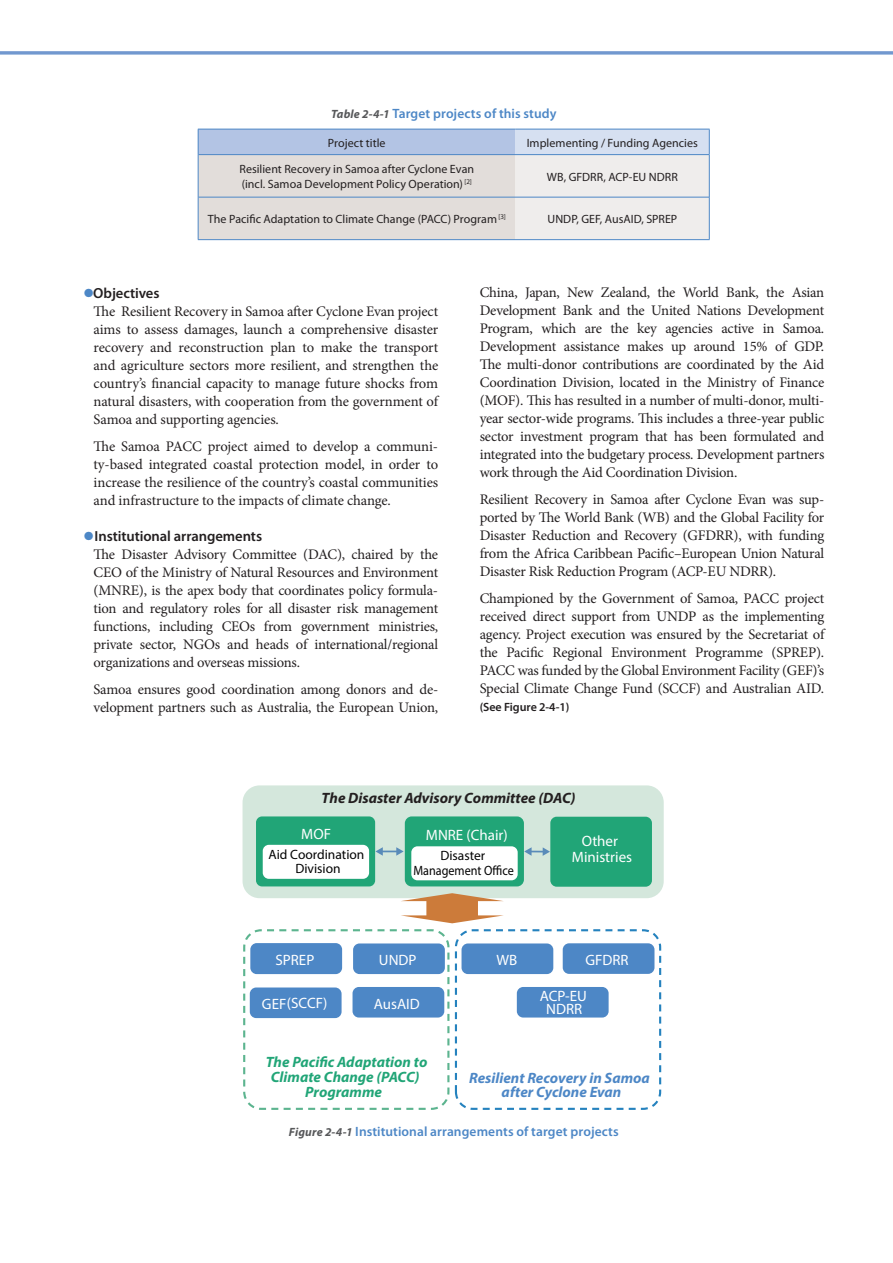
<style>
.page{position:relative;width:893px;height:1263px;background:#fff}
.page>*{position:absolute;margin:0;border:0;box-sizing:border-box;transform-origin:0 0}
.t1{font:15px/12.9px "Myriad Pro";color:#fff;text-align:center}
.t2{font:italic 700 15px/15.5px "Myriad Pro";color:#21a577;text-align:center}
.t3{font:italic 700 15px/14.4px "Myriad Pro";color:#4d87c6;text-align:center}
.t4{font:italic 700 15px "Myriad Pro";color:#231f20}
.t5{font:14.7px/18px "Minion Pro";letter-spacing:-.015em;color:#231f20;text-align:justify}
.t6{font:600 14.7px "Myriad Pro";letter-spacing:-.005em;color:#231f20}
.t7{font:600 13.5px "Myriad Pro";letter-spacing:.005em;color:#4d87c6}
.t8{font:13.5px/14.1px "Myriad Pro";color:#030303;text-align:center}
.t9{font:12px/15px "Myriad Pro";letter-spacing:.005em;color:#231f20}
.t10{font:600 12px "Myriad Pro";letter-spacing:-.005em;color:#231f20}
.s1{font-weight:700;font-style:italic;font-size:12px;color:#57585a}
.s2{color:#4d87c6}
</style>
<div class="page">
<svg style="left:0;top:51px;width:892px;height:4px;background:#85a7d5"></svg>
<svg style="left:198px;top:129px;width:512px;height:111px;background:#dadce1"></svg>
<hr style="left:198px;top:155px;width:1px;height:42px;background:#4d87c6">
<hr style="left:709px;top:155px;width:1px;height:42px;background:#4d87c6">
<hr style="left:198px;top:197px;width:1px;height:42px;background:#4d87c6">
<hr style="left:709px;top:197px;width:1px;height:42px;background:#4d87c6">
<hr style="left:198px;top:239px;width:511px;height:1px;background:#4d87c6">
<div style="left:243px;top:929px;width:206px;height:181px;border:2px dashed #5cb48f;border-radius:17px"></div>
<div style="left:455px;top:929px;width:206px;height:181px;border:2px dashed #2582be;border-radius:17px"></div>
<div style="left:353px;top:943px;width:92px;height:31px;background:#4d87c6;border-radius:6px"></div>
<div style="left:461px;top:943px;width:92px;height:31px;background:#4d87c6;border-radius:6px"></div>
<div style="left:562px;top:943px;width:92px;height:31px;background:#4d87c6;border-radius:6px"></div>
<div style="left:517px;top:987px;width:91px;height:31px;background:#4d87c6;border-radius:6px"></div>
<div style="left:250px;top:988px;width:91px;height:30px;background:#4d87c6;border-radius:6px"></div>
<div style="left:250px;top:943px;width:92px;height:31px;background:#4d87c6;border-radius:6px"></div>
<div style="left:352px;top:987px;width:92px;height:31px;background:#4d87c6;border-radius:6px"></div>
<div style="left:242px;top:785px;width:421px;height:113px;background:#d4e7dc;border-radius:17px"></div>
<div style="left:405px;top:816px;width:119px;height:70px;background:#21a577;border-radius:7px"></div>
<div style="left:256px;top:816px;width:119px;height:70px;background:#21a577;border-radius:6px"></div>
<div style="left:550px;top:817px;width:102px;height:70px;background:#21a577;border-radius:6px"></div>
<svg style="left:401px;top:893px;width:102px;height:30px"></svg>
<div style="left:263px;top:845px;width:106px;height:34px;background:#fff;border-radius:6px"></div>
<svg style="left:375px;top:847px;width:28px;height:9px"></svg>
<svg style="left:524px;top:847px;width:26px;height:9px"></svg>
<div style="left:411px;top:846px;width:106px;height:34px;background:#fff;border-radius:6px"></div>
<p class="t7" style="left:331px;top:107px;width:227px"><span class="s1">Table 2-4-1</span> Target projects of this study</p>
<p class="t9" style="left:328px;top:136px;width:59px">Project title</p>
<p class="t9" style="left:526px;top:136px;width:173px">Implementing / Funding Agencies</p>
<p class="t9" style="left:239px;top:162px;width:236px">Resilient Recovery in Samoa after Cyclone Evan (incl. Samoa Development Policy Operation) <sup>[2]</sup></p>
<p class="t9" style="left:547px;top:170px;width:132px">WB, GFDRR, ACP-EU NDRR</p>
<p class="t9" style="left:208px;top:212px;width:300px">The Pacific Adaptation to Climate Change (PACC) Program <sup>[3]</sup></p>
<p class="t9" style="left:547px;top:212px;width:131px">UNDP, GEF, AusAID, SPREP</p>
<p class="t6" style="left:84px;top:286px;width:77px"><span class="s2">●</span>Objectives</p>
<p class="t5" style="left:94px;top:304px;width:346px">The Resilient Recovery in Samoa after Cyclone Evan project aims to assess damages, launch a comprehensive disaster recovery and reconstruction plan to make the transport and agriculture sectors more resilient, and strengthen the country’s financial capacity to manage future shocks from natural disasters, with cooperation from the government of Samoa and supporting agencies.</p>
<p class="t5" style="left:94px;top:439px;width:346px">The Samoa PACC project aimed to develop a communi&shy;ty-based integrated coastal protection model, in order to increase the resilience of the country’s coastal communities and infrastructure to the impacts of climate change.</p>
<p class="t6" style="left:84px;top:529px;width:179px"><span class="s2">●</span>Institutional arrangements</p>
<p class="t5" style="left:94px;top:547px;width:346px">The Disaster Advisory Committee (DAC), chaired by the CEO of the Ministry of Natural Resources and Environment (MNRE), is the apex body that coordinates policy formula&shy;tion and regulatory roles for all disaster risk management functions, including CEOs from government ministries, private sector, NGOs and heads of international/regional organizations and overseas missions.</p>
<p class="t5" style="left:94px;top:682px;width:346px">Samoa ensures good coordination among donors and de&shy;velopment partners such as Australia, the European Union,</p>
<p class="t5" style="left:479px;top:285px;width:346px">China, Japan, New Zealand, the World Bank, the Asian Development Bank and the United Nations Development Program, which are the key agencies active in Samoa.<br>Development assistance makes up around 15% of GDP.<br>The multi-donor contributions are coordinated by the Aid Coordination Division, located in the Ministry of Finance (MOF). This has resulted in a number of multi-donor, multi&shy;year sector-wide programs. This includes a three-year public sector investment program that has been formulated and integrated into the budgetary process. Development partners work through the Aid Coordination Division.</p>
<p class="t5" style="left:479px;top:492px;width:346px">Resilient Recovery in Samoa after Cyclone Evan was sup&shy;ported by The World Bank (WB) and the Global Facility for Disaster Reduction and Recovery (GFDRR), with funding from the Africa Caribbean Pacific–European Union Natural Disaster Risk Reduction Program (ACP-EU NDRR).</p>
<p class="t5" style="left:479px;top:591px;width:346px">Championed by the Government of Samoa, PACC project received direct support from UNDP as the implementing agency. Project execution was ensured by the Secretariat of the Pacific Regional Environment Programme (SPREP).<br>PACC was funded by the Global Environment Facility (GEF)’s Special Climate Change Fund (SCCF) and Australian AID.</p>
<p class="t10" style="left:479px;top:701px;width:91px">(See Figure 2-4-1)</p>
<p class="t4" style="left:321px;top:791px;width:255px">The Disaster Advisory Committee (DAC)</p>
<p class="t1" style="left:301px;top:828px;width:31px">MOF</p>
<p class="t1" style="left:426px;top:829px;width:83px">MNRE (Chair)</p>
<p class="t1" style="left:571px;top:834px;width:62px;line-height:15.9px">Other<br>Ministries</p>
<p class="t8" style="left:268px;top:848px;width:97px">Aid Coordination<br>Division</p>
<p class="t8" style="left:413px;top:849px;width:102px">Disaster<br>Management Office</p>
<p class="t1" style="left:275px;top:954px;width:40px">SPREP</p>
<p class="t1" style="left:262px;top:997px;width:67px">GEF(SCCF)</p>
<p class="t1" style="left:379px;top:954px;width:39px">UNDP</p>
<p class="t1" style="left:496px;top:954px;width:22px">WB</p>
<p class="t1" style="left:585px;top:954px;width:45px">GFDRR</p>
<p class="t1" style="left:540px;top:990px;width:49px">ACP-EU<br>NDRR</p>
<p class="t1" style="left:374px;top:998px;width:47px">AusAID</p>
<p class="t2" style="left:266px;top:1054px;width:163px">The Pacific Adaptation to<br>Climate Change (PACC)<br>Programme</p>
<p class="t3" style="left:469px;top:1071px;width:182px">Resilient Recovery in Samoa after Cyclone Evan</p>
<p class="t7" style="left:289px;top:1125px;width:331px"><span class="s1">Figure 2-4-1</span> Institutional arrangements of target projects</p>
</div>
